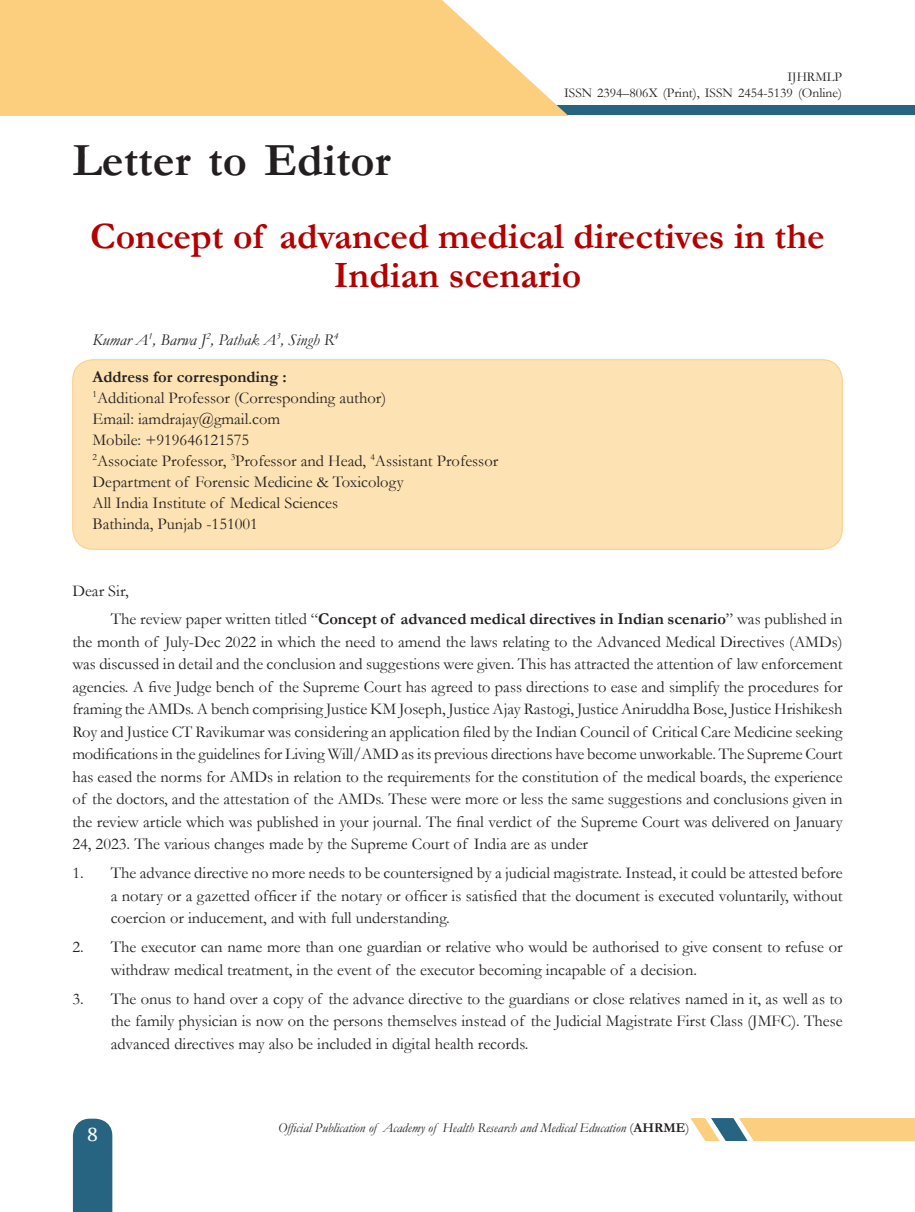
<style>
.page{position:relative;width:915px;height:1212px;background:#fff}
.page>*{position:absolute;margin:0;border:0;box-sizing:border-box;transform-origin:0 0}
.t1{font:700 46.5px "Garamond";color:#231f20}
.t2{font:700 37.5px/39px "Garamond";color:#b30000;text-align:center}
.t3{font:19.5px "Philosopher";color:#fff}
.t4{font:16.5px/22.5px "Garamond";color:#231f20;text-align:justify}
.t5{font:italic 16.5px "Garamond";color:#231f20}
.t6{font:700 16.5px "Garamond";color:#231f20}
.t7{font:italic 13.5px "Garamond";color:#231f20}
.t8{font:13.5px/16.2px "Garamond";color:#231f20;text-align:right}
.s1{font-weight:700}
.s2{font-style:normal}
.s3{font-weight:700;font-style:normal}
</style>
<div class="page">
<div style="left:73px;top:1118px;width:39px;height:94px;background:#266482"></div>
<svg style="left:690px;top:1118px;width:224px;height:23px;background:#e6c889"></svg>
<div style="left:384px;top:105px;width:530px;height:10px;background:#266482"></div>
<svg style="left:0;top:0;width:568px;height:116px;background:#fbd38a"></svg>
<div style="left:73px;top:360px;width:769px;height:189px;background:#fde2b3;border-radius:20px"></div>
<div style="left:72px;top:359px;width:770px;height:191px;border:1px solid #fbcf7d;border-radius:20px"></div>
<p class="t1" style="left:72px;top:129px;width:320px">Letter to Editor</p>
<p class="t8" style="left:564px;top:68px;width:279px">IJHRMLP<br>ISSN 2394–806X (Print), ISSN 2454-5139 (Online)</p>
<p class="t2" style="left:90px;top:216px;width:735px">Concept of advanced medical directives in the<br>Indian scenario</p>
<p class="t5" style="left:92px;top:328px;width:247px">Kumar A<sup>1</sup>, Barwa J<sup>2</sup>, Pathak A<sup>3</sup>, Singh R<sup>4</sup></p>
<p class="t6" style="left:92px;top:365px;width:196px">Address for corresponding :</p>
<p class="t4" style="left:92px;top:386px;width:295px"><sup>1</sup>Additional Professor (Corresponding author)</p>
<p class="t4" style="left:92px;top:407px;width:189px">Email: iamdrajay@gmail.com</p>
<p class="t4" style="left:92px;top:428px;width:158px">Mobile: +919646121575</p>
<p class="t4" style="left:92px;top:449px;width:407px"><sup>2</sup>Associate Professor, <sup>3</sup>Professor and Head, <sup>4</sup>Assistant Professor</p>
<p class="t4" style="left:92px;top:470px;width:312px">Department of Forensic Medicine &amp; Toxicology</p>
<p class="t4" style="left:92px;top:491px;width:247px">All India Institute of Medical Sciences</p>
<p class="t4" style="left:92px;top:512px;width:167px">Bathinda, Punjab -151001</p>
<p class="t4" style="left:72px;top:579px;width:58px">Dear Sir,</p>
<p class="t4" style="left:72px;top:607px;width:771px;text-indent:38px">The review paper written titled “<span class="s1">Concept of advanced medical directives in Indian scenario</span>” was published in the month of July-Dec 2022 in which the need to amend the laws relating to the Advanced Medical Directives (AMDs) was discussed in detail and the conclusion and suggestions were given. This has attracted the attention of law enforcement agencies. A five Judge bench of the Supreme Court has agreed to pass directions to ease and simplify the procedures for framing the AMDs. A bench comprising Justice KM Joseph, Justice Ajay Rastogi, Justice Aniruddha Bose, Justice Hrishikesh Roy and Justice CT Ravikumar was considering an application filed by the Indian Council of Critical Care Medicine seeking modifications in the guidelines for Living Will/AMD as its previous directions have become unworkable. The Supreme Court has eased the norms for AMDs in relation to the requirements for the constitution of the medical boards, the experience of the doctors, and the attestation of the AMDs. These were more or less the same suggestions and conclusions given in the review article which was published in your journal. The final verdict of the Supreme Court was delivered on January 24, 2023. The various changes made by the Supreme Court of India are as under</p>
<p class="t4" style="left:111px;top:861px;width:733px;text-indent:-38px">1. The advance directive no more needs to be countersigned by a judicial magistrate. Instead, it could be attested before a notary or a gazetted officer if the notary or officer is satisfied that the document is executed voluntarily, without coercion or inducement, and with full understanding.</p>
<p class="t4" style="left:111px;top:935px;width:733px;text-indent:-38px">2. The executor can name more than one guardian or relative who would be authorised to give consent to refuse or withdraw medical treatment, in the event of the executor becoming incapable of a decision.</p>
<p class="t4" style="left:111px;top:987px;width:733px;text-indent:-38px">3. The onus to hand over a copy of the advance directive to the guardians or close relatives named in it, as well as to the family physician is now on the persons themselves instead of the Judicial Magistrate First Class (JMFC). These advanced directives may also be included in digital health records.</p>
<p class="t3" style="left:87px;top:1122px;width:12px">8</p>
<p class="t7" style="left:278px;top:1119px;width:412px">Official Publication of Academy of Health Research and Medical Education <span class="s2">(</span><span class="s3">AHRME</span><span class="s2">)</span></p>
</div>
